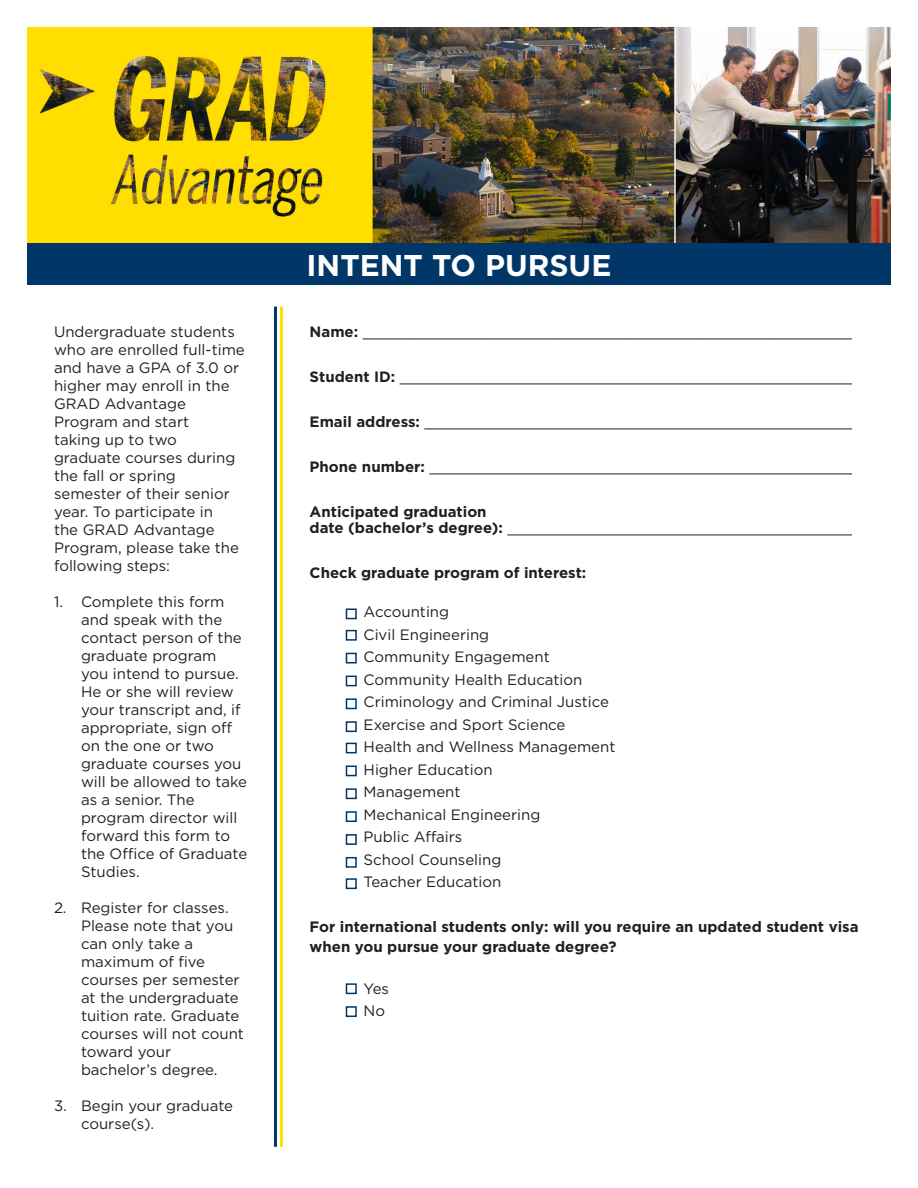
<style>
.page{position:relative;width:918px;height:1188px;background:#fff}
.page>*{position:absolute;margin:0;border:0;box-sizing:border-box;transform-origin:0 0}
.t1{font:700 30px "Gotham";color:#fff}
.t2{font:15px/18px "Gotham";color:#231f20}
.t3{font:700 15px/16.5px "Gotham";color:#231f20}
.s1{font-weight:700}
.s2{font-weight:400}
</style>
<div class="page">
<img style="left:27px;top:27px;width:864px;height:216px">
<div style="left:27px;top:243px;width:864px;height:41px;background:#003768"></div>
<hr style="left:280px;top:307px;width:3px;height:840px;background:#ffde00">
<hr style="left:274px;top:307px;width:3px;height:840px;background:#003768">
<div style="left:346px;top:608px;width:11px;height:11px;border:2px solid #003768"></div>
<div style="left:346px;top:743px;width:11px;height:10px;border:2px solid #003768"></div>
<div style="left:346px;top:676px;width:11px;height:10px;border:2px solid #003768"></div>
<div style="left:346px;top:811px;width:11px;height:11px;border:2px solid #003768"></div>
<div style="left:346px;top:878px;width:11px;height:11px;border:2px solid #003768"></div>
<div style="left:346px;top:630px;width:11px;height:11px;border:2px solid #003768"></div>
<div style="left:346px;top:766px;width:11px;height:10px;border:2px solid #003768"></div>
<div style="left:346px;top:698px;width:11px;height:11px;border:2px solid #003768"></div>
<div style="left:346px;top:834px;width:11px;height:11px;border:2px solid #003768"></div>
<div style="left:346px;top:983px;width:11px;height:11px;border:2px solid #003768"></div>
<div style="left:346px;top:653px;width:11px;height:11px;border:2px solid #003768"></div>
<div style="left:346px;top:788px;width:11px;height:11px;border:2px solid #003768"></div>
<div style="left:346px;top:721px;width:11px;height:11px;border:2px solid #003768"></div>
<div style="left:346px;top:857px;width:11px;height:11px;border:2px solid #003768"></div>
<div style="left:346px;top:1006px;width:11px;height:11px;border:2px solid #003768"></div>
<p class="t2" style="left:54px;top:322px;width:192px">Undergraduate students who are enrolled full-time and have a GPA of 3.0 or higher may enroll in the<br>GRAD Advantage<br>Program and start<br>taking up to two graduate courses during the fall or spring semester of their senior year. To participate in<br>the GRAD Advantage<br>Program, please take the following steps:</p>
<p class="t2" style="left:81px;top:592px;width:168px;text-indent:-27px">1. Complete this form and speak with the contact person of the graduate program you intend to pursue.<br>He or she will review your transcript and, if appropriate, sign off on the one or two graduate courses you will be allowed to take as a senior. The program director will forward this form to the Office of Graduate<br>Studies.</p>
<p class="t2" style="left:81px;top:898px;width:164px;text-indent:-27px">2. Register for classes.<br>Please note that you can only take a maximum of five courses per semester at the undergraduate tuition rate. Graduate courses will not count toward your bachelor’s degree.</p>
<p class="t2" style="left:81px;top:1096px;width:154px;text-indent:-27px">3. Begin your graduate course(s).</p>
<p class="t1" style="left:307px;top:245px;width:306px">INTENT TO PURSUE</p>
<p class="t2" style="left:310px;top:322px;width:550px"><span class="s1">Name:</span> _______________________________________________________</p>
<p class="t2" style="left:310px;top:367px;width:551px"><span class="s1">Student ID:</span> ___________________________________________________</p>
<p class="t2" style="left:310px;top:412px;width:548px"><span class="s1">Email address:</span> ________________________________________________</p>
<p class="t2" style="left:310px;top:457px;width:544px"><span class="s1">Phone number:</span> _______________________________________________</p>
<p class="t3" style="left:310px;top:503px;width:550px">Anticipated graduation<br>date (bachelor’s degree): <span class="s2">_______________________________________</span></p>
<p class="t3" style="left:310px;top:564px;width:278px">Check graduate program of interest:</p>
<p class="t2" style="left:364px;top:602px;width:87px">Accounting</p>
<p class="t2" style="left:364px;top:625px;width:127px">Civil Engineering</p>
<p class="t2" style="left:364px;top:647px;width:188px">Community Engagement</p>
<p class="t2" style="left:364px;top:670px;width:220px">Community Health Education</p>
<p class="t2" style="left:364px;top:692px;width:247px">Criminology and Criminal Justice</p>
<p class="t2" style="left:364px;top:715px;width:203px">Exercise and Sport Science</p>
<p class="t2" style="left:364px;top:737px;width:253px">Health and Wellness Management</p>
<p class="t2" style="left:364px;top:760px;width:131px">Higher Education</p>
<p class="t2" style="left:364px;top:782px;width:98px">Management</p>
<p class="t2" style="left:364px;top:805px;width:178px">Mechanical Engineering</p>
<p class="t2" style="left:364px;top:827px;width:100px">Public Affairs</p>
<p class="t2" style="left:364px;top:850px;width:139px">School Counseling</p>
<p class="t2" style="left:364px;top:872px;width:139px">Teacher Education</p>
<p class="t3" style="left:310px;top:917px;width:551px;line-height:19.5px">For international students only: will you require an updated student visa when you pursue your graduate degree?</p>
<p class="t2" style="left:364px;top:979px;width:27px">Yes</p>
<p class="t2" style="left:364px;top:1001px;width:23px">No</p>
</div>
